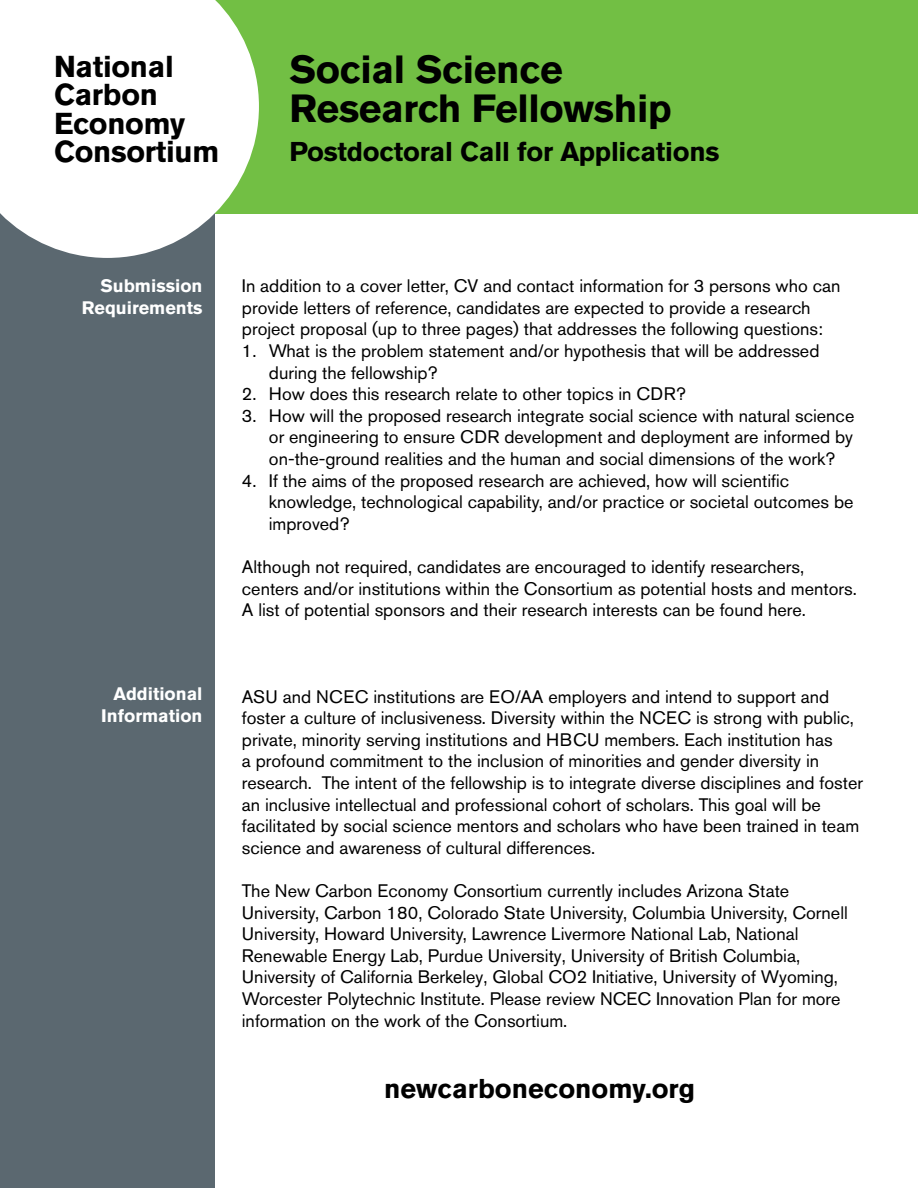
<style>
.page{position:relative;width:918px;height:1188px;background:#fff}
.page>*{position:absolute;margin:0;border:0;box-sizing:border-box;transform-origin:0 0}
.t1{font:700 39px/39px "Akzidenz Grotesk Pro";letter-spacing:-.01em;color:#000}
.t2{font:700 30px/28.5px "Akzidenz Grotesk Pro";letter-spacing:-.01em;color:#000}
.t3{font:700 27px "Akzidenz Grotesk Pro";letter-spacing:-.01em;color:#000}
.t4{font:18px/21.6px "Akzidenz Grotesk Pro";color:#000}
.t5{font:700 18px/21.6px "Akzidenz Grotesk Pro";color:#fff;text-align:right}
.s1{font-family:"Arial";font-size:16.5px}
</style>
<div class="page">
<div style="left:2px;top:0;width:916px;height:214px;background:#72bf44"></div>
<div style="left:0;top:0;width:214px;height:1188px;background:#5b6870"></div>
<svg style="left:0;top:0;width:259px;height:258px;background:#f1f5f0"></svg>
<h2 class="t2" style="left:54px;top:51px;width:167px">National<br>Carbon<br>Economy<br>Consortium</h2>
<h1 class="t1" style="left:289px;top:50px;width:384px">Social Science<br>Research Fellowship</h1>
<h3 class="t3" style="left:289px;top:134px;width:432px">Postdoctoral Call for Applications</h3>
<p class="t5" style="left:82px;top:275px;width:122px">Submission<br>Requirements</p>
<p class="t5" style="left:101px;top:683px;width:103px">Additional<br>Information</p>
<p class="t4" style="left:242px;top:275px;width:600px">In addition to a cover letter, CV and contact information for 3 persons who can provide letters of reference, candidates are expected to provide a research project proposal (up to three pages) that addresses the following questions:</p>
<p class="t4" style="left:269px;top:340px;width:552px;text-indent:-27px">1. What is the problem statement and/or hypothesis that will be addressed during the fellowship?</p>
<p class="t4" style="left:242px;top:383px;width:445px">2. How does this research relate to other topics in CDR?</p>
<p class="t4" style="left:269px;top:405px;width:587px;text-align:justify;text-indent:-27px">3. How will the proposed research integrate social science with natural science or engineering to ensure CDR development and deployment are informed by on-the-ground realities and the human and social dimensions of the work?</p>
<p class="t4" style="left:269px;top:469px;width:586px;text-indent:-27px">4. If the aims of the proposed research are achieved, how will scientific knowledge, technological capability, and/or practice or societal outcomes be improved?</p>
<p class="t4" style="left:242px;top:556px;width:617px">Although not required, candidates are encouraged to identify researchers, centers and/or institutions within the Consortium as potential hosts and mentors.<br>A list of potential sponsors and their research interests can be found here.</p>
<p class="t4" style="left:242px;top:685px;width:623px">ASU and NCEC institutions are EO/AA employers and intend to support and foster a culture of inclusiveness. Diversity within the NCEC is strong with public, private, minority serving institutions and HBCU members. Each institution has<br>a profound commitment to the inclusion of minorities and gender diversity in research. The intent of the fellowship is to integrate diverse disciplines and foster an inclusive intellectual and professional cohort of scholars. This goal will be facilitated by social science mentors and scholars who have been trained in team science and awareness of cultural differences.</p>
<p class="t4" style="left:242px;top:880px;width:607px">The New Carbon Economy Consortium currently includes Arizona State University, Carbon 180, Colorado State University, Columbia University, Cornell University, Howard University, Lawrence Livermore National Lab, National Renewable Energy Lab, Purdue University, University of British Columbia, University of California Berk<span class="s1">e</span>ley, Global CO2 Initiative, University of Wyoming, Worcester Polytechnic Institute. Please review NCEC Innovation Plan for more information on the work of the Consortium.</p>
<h3 class="t3" style="left:384px;top:1071px;width:312px">newcarboneconomy.org</h3>
</div>
